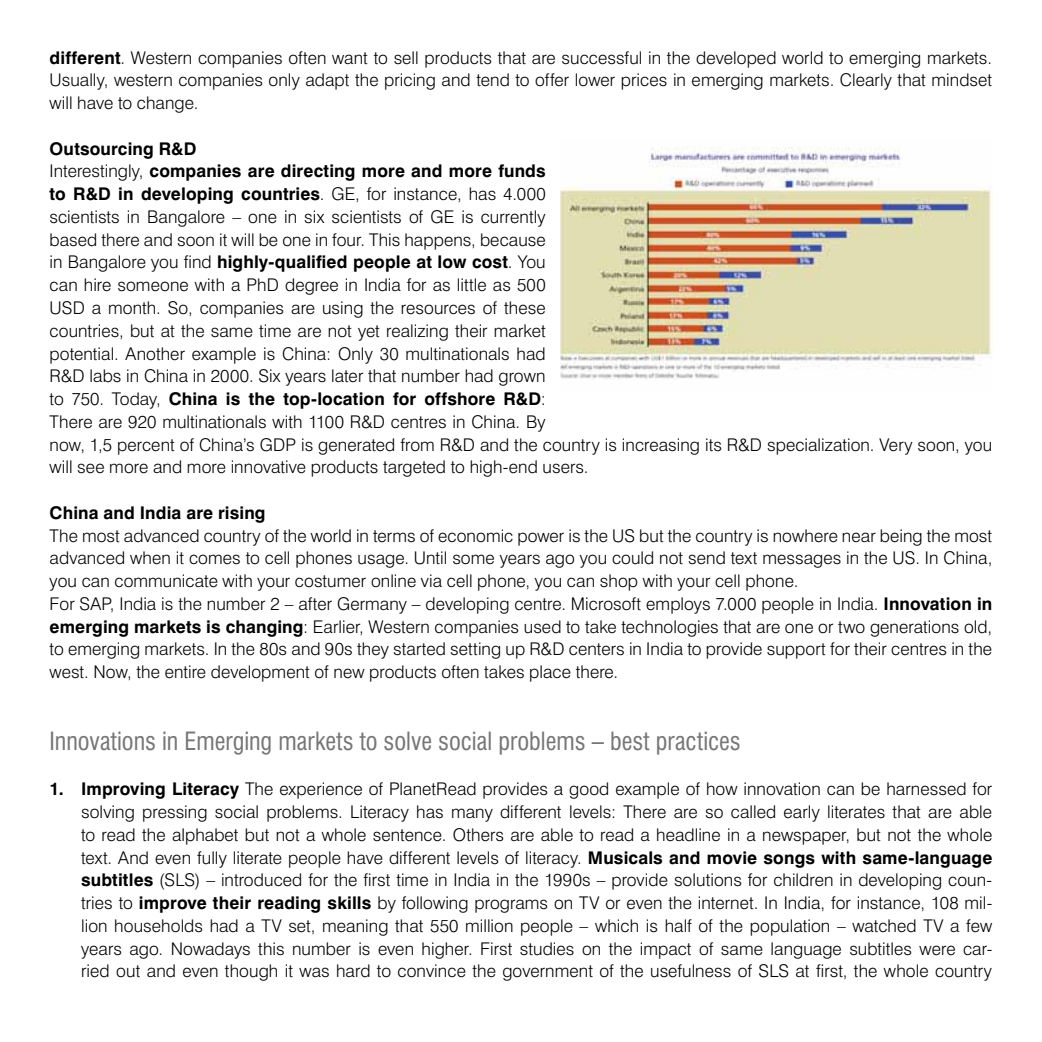
<style>
.page{position:relative;width:1042px;height:1042px;background:#fff}
.page>*{position:absolute;margin:0;border:0;box-sizing:border-box;transform-origin:0 0}
.t1{font:condensed 24.5px "Swiss 721 BT";color:#767676}
.t2{font:300 17.5px/22.8px "Swiss 721 BT";letter-spacing:.005em;color:#000;text-align:justify}
.t3{font:700 17.5px "Swiss 721 BT";letter-spacing:.005em;color:#000}
.s1{font-weight:700}
</style>
<div class="page">
<img style="left:561px;top:147px;width:431px;height:232px">
<p class="t2" style="left:50px;top:46px;width:944px"><span class="s1">different</span>. Western companies often want to sell products that are successful in the developed world to emerging markets.<br>Usually, western companies only adapt the pricing and tend to offer lower prices in emerging markets. Clearly that mindset will have to change.</p>
<p class="t2" style="left:50px;top:137px;width:944px;text-align:left"><span class="s1">Outsourcing R&amp;D<br></span>Interestingly, <span class="s1">companies are directing more and more funds<br>to R&amp;D in developing countries</span>. GE, for instance, has 4.000<br>scientists in Bangalore – one in six scientists of GE is currently<br>based there and soon it will be one in four. This happens, because<br>in Bangalore you find <span class="s1">highly-qualified people at low cost</span>. You<br>can hire someone with a PhD degree in India for as little as 500<br>USD a month. So, companies are using the resources of these<br>countries, but at the same time are not yet realizing their market<br>potential. Another example is China: Only 30 multinationals had<br>R&amp;D labs in China in 2000. Six years later that number had grown<br>to 750. Today, <span class="s1">China is the top-location for offshore R&amp;D</span>:<br>There are 920 multinationals with 1100 R&amp;D centres in China. By<br>now, 1,5 percent of China’s GDP is generated from R&amp;D and the country is increasing its R&amp;D specialization. Very soon, you will see more and more innovative products targeted to high-end users.</p>
<p class="t3" style="left:50px;top:502px;width:218px">China and India are rising</p>
<p class="t2" style="left:50px;top:524px;width:944px;text-align:left">The most advanced country of the world in terms of economic power is the US but the country is nowhere near being the most advanced when it comes to cell phones usage. Until some years ago you could not send text messages in the US. In China, you can communicate with your costumer online via cell phone, you can shop with your cell phone.<br>For SAP, India is the number 2 – after Germany – developing centre. Microsoft employs 7.000 people in India. <span class="s1">Innovation in emerging markets is changing</span>: Earlier, Western companies used to take technologies that are one or two generations old, to emerging markets. In the 80s and 90s they started setting up R&amp;D centers in India to provide support for their centres in the west. Now, the entire development of new products often takes place there.</p>
<h1 class="t1" style="left:50px;top:726px;width:693px">Innovations in Emerging markets to solve social problems – best practices</h1>
<p class="t2" style="left:81px;top:777px;width:913px;text-indent:-31px"><span class="s1">1. Improving Literacy</span> The experience of PlanetRead provides a good example of how innovation can be harnessed for solving pressing social problems. Literacy has many different levels: There are so called early literates that are able to read the alphabet but not a whole sentence. Others are able to read a headline in a newspaper, but not the whole text. And even fully literate people have different levels of literacy. <span class="s1">Musicals and movie songs with same-language subtitles</span> (SLS) – introduced for the first time in India in the 1990s – provide solutions for children in developing coun&shy;tries to <span class="s1">improve their reading skills</span> by following programs on TV or even the internet. In India, for instance, 108 mil&shy;lion households had a TV set, meaning that 550 million people – which is half of the population – watched TV a few years ago. Nowadays this number is even higher. First studies on the impact of same language subtitles were car&shy;ried out and even though it was hard to convince the government of the usefulness of SLS at first, the whole country</p>
</div>
